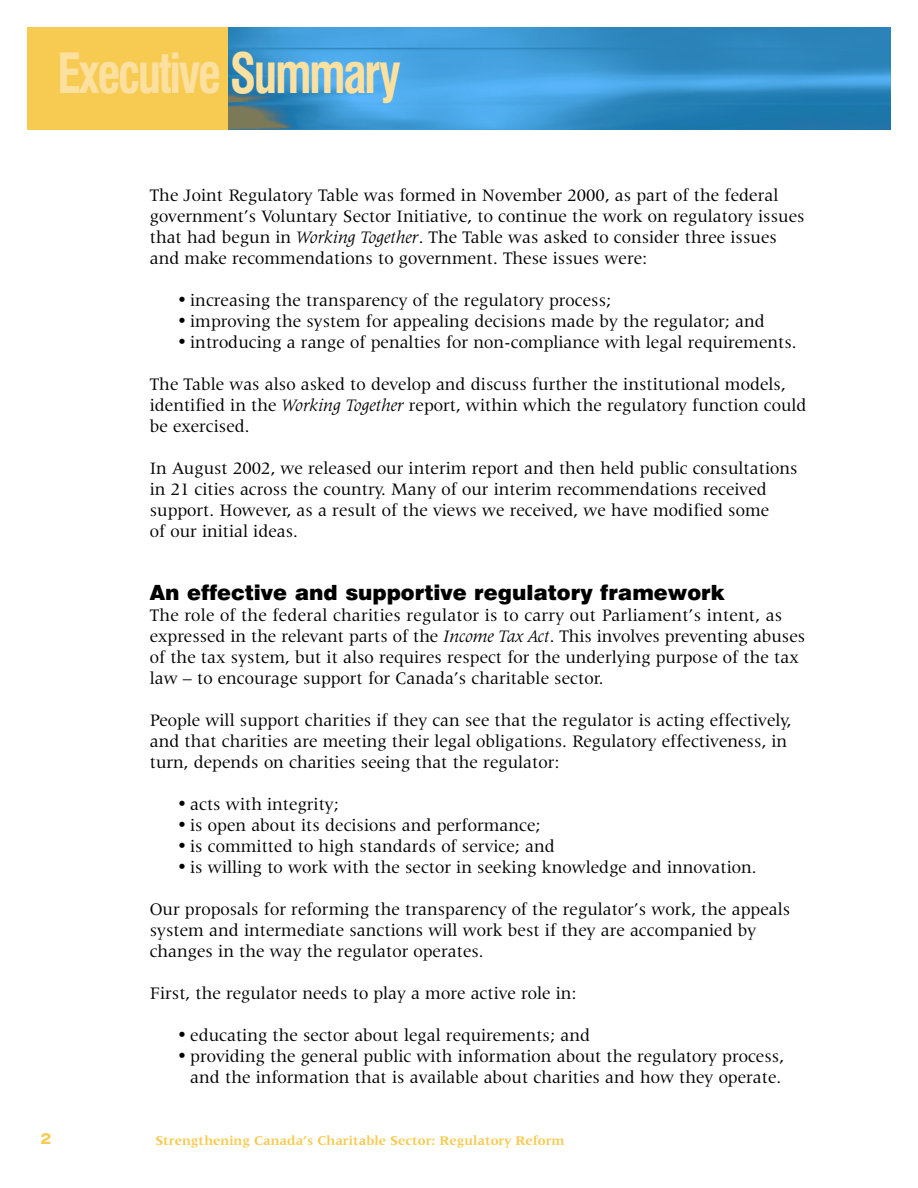
<style>
.page{position:relative;width:918px;height:1188px;background:#fff}
.page>*{position:absolute;margin:0;border:0;box-sizing:border-box;transform-origin:0 0}
.t1{font:700 condensed 54px "Swiss 721 BT";letter-spacing:-.05em;color:#fce0a0;scale:.9 1}
.t2{font:900 21px "Swiss 721 BT";color:#000}
.t3{font:18px/21px "Latin 725 BT";color:#000}
.t4{font:700 expanded 15px "Swiss 721 BT";color:#f7cb52}
.t5{font:700 13.5px "Latin 725 BT";color:#f7cb52}
.s1{font-style:italic}
</style>
<div class="page">
<div style="left:27px;top:27px;width:864px;height:102px;background:#f7cb52"></div>
<img style="left:228px;top:27px;width:663px;height:102px">
<h1 class="t1" style="left:57px;top:55px;width:383px">Executive Summary</h1>
<p class="t3" style="left:150px;top:186px;width:656px">The Joint Regulatory Table was formed in November 2000, as part of the federal government’s Voluntary Sector Initiative, to continue the work on regulatory issues that had begun in <span class="s1">Working Together</span>. The Table was asked to consider three issues and make recommendations to government. These issues were:</p>
<p class="t3" style="left:177px;top:291px;width:436px">• increasing the transparency of the regulatory process;</p>
<p class="t3" style="left:177px;top:312px;width:590px">• improving the system for appealing decisions made by the regulator; and</p>
<p class="t3" style="left:177px;top:333px;width:621px">• introducing a range of penalties for non-compliance with legal requirements.</p>
<p class="t3" style="left:150px;top:375px;width:658px">The Table was also asked to develop and discuss further the institutional models, identified in the <span class="s1">Working Together</span> report, within which the regulatory function could be exercised.</p>
<p class="t3" style="left:150px;top:459px;width:649px">In August 2002, we released our interim report and then held public consultations in 21 cities across the country. Many of our interim recommendations received support. However, as a result of the views we received, we have modified some<br>of our initial ideas.</p>
<p class="t2" style="left:150px;top:585px;width:577px">An effective and supportive regulatory framework</p>
<p class="t3" style="left:150px;top:606px;width:657px">The role of the federal charities regulator is to carry out Parliament’s intent, as expressed in the relevant parts of the <span class="s1">Income Tax Act</span>. This involves preventing abuses of the tax system, but it also requires respect for the underlying purpose of the tax law – to encourage support for Canada’s charitable sector.</p>
<p class="t3" style="left:150px;top:711px;width:643px">People will support charities if they can see that the regulator is acting effectively, and that charities are meeting their legal obligations. Regulatory effectiveness, in turn, depends on charities seeing that the regulator:</p>
<p class="t3" style="left:177px;top:795px;width:164px">• acts with integrity;</p>
<p class="t3" style="left:177px;top:816px;width:365px">• is open about its decisions and performance;</p>
<p class="t3" style="left:177px;top:837px;width:380px">• is committed to high standards of service; and</p>
<p class="t3" style="left:177px;top:858px;width:581px">• is willing to work with the sector in seeking knowledge and innovation.</p>
<p class="t3" style="left:150px;top:900px;width:642px">Our proposals for reforming the transparency of the regulator’s work, the appeals system and intermediate sanctions will work best if they are accompanied by changes in the way the regulator operates.</p>
<p class="t3" style="left:150px;top:984px;width:429px">First, the regulator needs to play a more active role in:</p>
<p class="t3" style="left:177px;top:1026px;width:415px">• educating the sector about legal requirements; and</p>
<p class="t3" style="left:177px;top:1047px;width:609px;text-align:center">• providing the general public with information about the regulatory process, and the information that is available about charities and how they operate.</p>
<p class="t4" style="left:41px;top:1134px;width:12px">2</p>
<p class="t5" style="left:155px;top:1135px;width:411px">Strengthening Canada’s Charitable Sector: Regulatory Reform</p>
</div>
